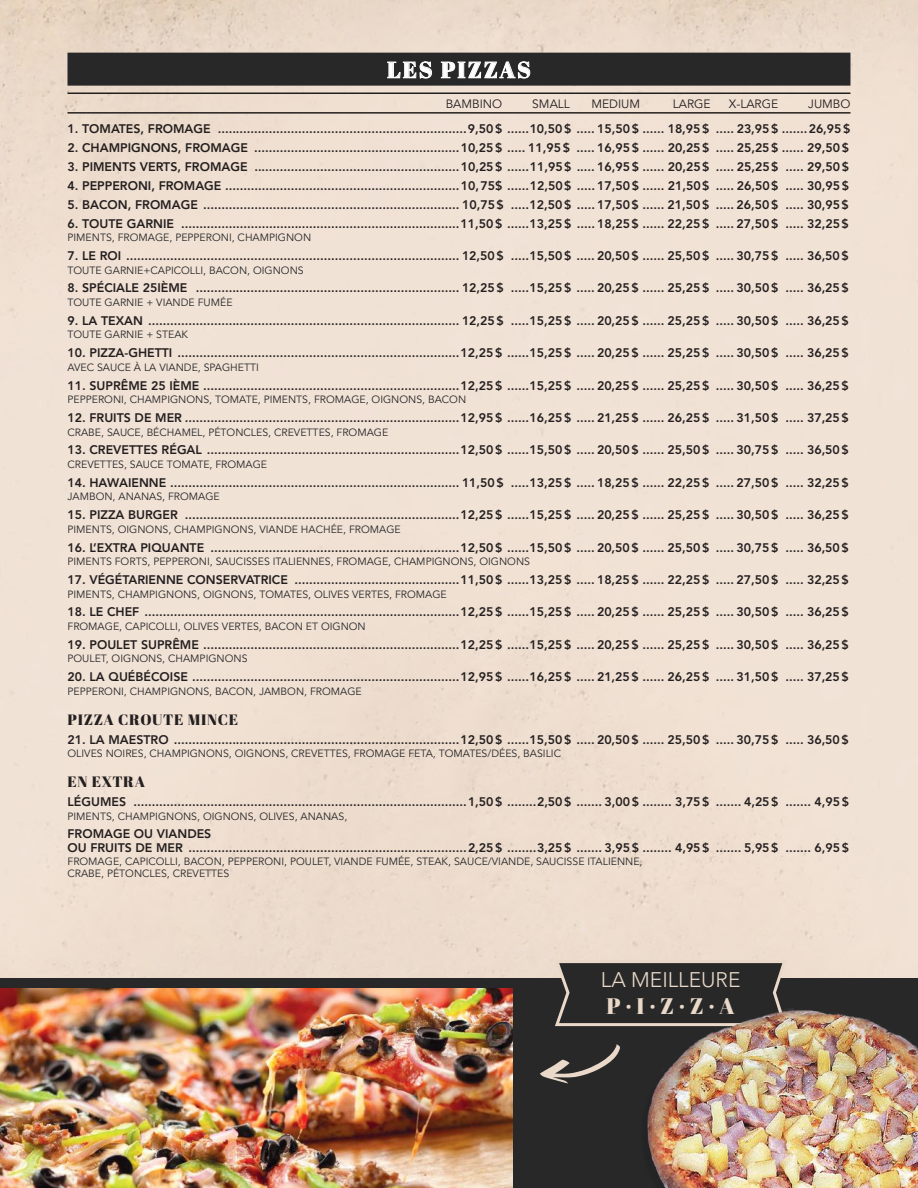
<style>
.page{position:relative;width:918px;height:1188px;background:#fff}
.page>*{position:absolute;margin:0;border:0;box-sizing:border-box;transform-origin:0 0}
.t1{font:22.5px "Abril Fatface";letter-spacing:.1em;color:#fff}
.t2{font:22.5px "Abril Fatface";color:#ead9c8}
.t3{font:300 21px "Avenir LT Std";color:#ead9c8}
.t4{font:15px "Abril Fatface";letter-spacing:.05em;color:#241f1f}
.t5{font:800 12.3px/13.5px "Avenir LT Std";color:#241f1f}
.t6{font:12px "Avenir LT Std";color:#241f1f}
.t7{font:10.5px/12px "Avenir LT Std";color:#282829}
</style>
<div class="page">
<div style="left:0;top:978px;width:918px;height:210px;background:#282829"></div>
<div style="left:68px;top:53px;width:782px;height:33px;background:#282829"></div>
<hr style="left:68px;top:93px;width:782px;height:1px;background:#241f1f">
<hr style="left:68px;top:112px;width:782px;height:2px;background:#241f1f">
<svg style="left:387px;top:61px;width:45px;height:18px"></svg>
<svg style="left:441px;top:61px;width:90px;height:18px"></svg>
<img style="left:0;top:988px;width:513px;height:200px">
<svg style="left:553px;top:959px;width:236px;height:68px"></svg>
<svg style="left:540px;top:1044px;width:80px;height:39px"></svg>
<img style="left:642px;top:1000px;width:276px;height:188px">
<h1 class="t1" style="left:387px;top:54px;width:145px">LES PIZZAS</h1>
<p class="t6" style="left:446px;top:96px;width:58px">BAMBINO</p>
<p class="t6" style="left:532px;top:96px;width:39px">SMALL</p>
<p class="t6" style="left:591px;top:96px;width:50px">MEDIUM</p>
<p class="t6" style="left:673px;top:96px;width:39px">LARGE</p>
<p class="t6" style="left:729px;top:96px;width:51px">X-LARGE</p>
<p class="t6" style="left:808px;top:96px;width:44px">JUMBO</p>
<p class="t5" style="left:68px;top:122px;width:785px">1. TOMATES, FROMAGE ....................................................................9,50$ ......10,50$ ..... 15,50$ ...... 18,95$ ..... 23,95$ .......26,95$</p>
<p class="t5" style="left:68px;top:141px;width:783px">2. CHAMPIGNONS, FROMAGE ........................................................10,25$ ..... 11,95$ ..... 16,95$ ...... 20,25$ ..... 25,25$ ...... 29,50$</p>
<p class="t5" style="left:68px;top:160px;width:783px">3. PIMENTS VERTS, FROMAGE ........................................................10,25$ ......11,95$ ..... 16,95$ ...... 20,25$ ..... 25,25$ ..... 29,50$</p>
<p class="t5" style="left:68px;top:179px;width:783px">4. PEPPERONI, FROMAGE ................................................................10,75$ ......12,50$ ..... 17,50$ ...... 21,50$ ..... 26,50$ ..... 30,95$</p>
<p class="t5" style="left:68px;top:198px;width:783px">5. BACON, FROMAGE ...................................................................... 10,75$ .....12,50$ ..... 17,50$ ...... 21,50$ ..... 26,50$ ..... 30,95$</p>
<p class="t5" style="left:68px;top:217px;width:783px">6. TOUTE GARNIE ............................................................................11,50$ ......13,25$ ..... 18,25$ ...... 22,25$ ..... 27,50$ ..... 32,25$</p>
<p class="t7" style="left:68px;top:232px;width:245px">PIMENTS, FROMAGE, PEPPERONI, CHAMPIGNON</p>
<p class="t5" style="left:68px;top:249px;width:783px">7. LE ROI ........................................................................................... 12,50$ .....15,50$ ..... 20,50$ ...... 25,50$ ..... 30,75$ ..... 36,50$</p>
<p class="t7" style="left:68px;top:264px;width:238px">TOUTE GARNIE+CAPICOLLI, BACON, OIGNONS</p>
<p class="t5" style="left:68px;top:281px;width:783px">8. SPÉCIALE 25IÈME ........................................................................ 12,25$ .....15,25$ ..... 20,25$ ...... 25,25$ ..... 30,50$ ..... 36,25$</p>
<p class="t7" style="left:68px;top:297px;width:167px">TOUTE GARNIE + VIANDE FUMÉE</p>
<p class="t5" style="left:68px;top:314px;width:783px">9. LA TEXAN ..................................................................................... 12,25$ .....15,25$ ..... 20,25$ ...... 25,25$ ..... 30,50$ ..... 36,25$</p>
<p class="t7" style="left:68px;top:329px;width:122px">TOUTE GARNIE + STEAK</p>
<p class="t5" style="left:68px;top:346px;width:783px">10. PIZZA-GHETTI .............................................................................12,25$ ......15,25$ ..... 20,25$ ...... 25,25$ ..... 30,50$ ..... 36,25$</p>
<p class="t7" style="left:68px;top:361px;width:193px">AVEC SAUCE À LA VIANDE, SPAGHETTI</p>
<p class="t5" style="left:68px;top:379px;width:783px">11. SUPRÊME 25 IÈME ......................................................................12,25$ ......15,25$ ..... 20,25$ ...... 25,25$ ..... 30,50$ ..... 36,25$</p>
<p class="t7" style="left:68px;top:394px;width:400px">PEPPERONI, CHAMPIGNONS, TOMATE, PIMENTS, FROMAGE, OIGNONS, BACON</p>
<p class="t5" style="left:68px;top:411px;width:783px">12. FRUITS DE MER ...........................................................................12,95$ ......16,25$ ..... 21,25$ ...... 26,25$ ..... 31,50$ ..... 37,25$</p>
<p class="t7" style="left:68px;top:426px;width:322px">CRABE, SAUCE, BÉCHAMEL, PÉTONCLES, CREVETTES, FROMAGE</p>
<p class="t5" style="left:68px;top:443px;width:783px">13. CREVETTES RÉGAL .....................................................................12,50$ ......15,50$ ..... 20,50$ ...... 25,50$ ..... 30,75$ ..... 36,50$</p>
<p class="t7" style="left:68px;top:459px;width:201px">CREVETTES, SAUCE TOMATE, FROMAGE</p>
<p class="t5" style="left:68px;top:476px;width:783px">14. HAWAIENNE ............................................................................... 11,50$ .....13,25$ ..... 18,25$ ...... 22,25$ ..... 27,50$ ..... 32,25$</p>
<p class="t7" style="left:68px;top:491px;width:154px">JAMBON, ANANAS, FROMAGE</p>
<p class="t5" style="left:68px;top:508px;width:783px">15. PIZZA BURGER ...........................................................................12,25$ ......15,25$ ..... 20,25$ ...... 25,25$ ..... 30,50$ ..... 36,25$</p>
<p class="t7" style="left:68px;top:523px;width:335px">PIMENTS, OIGNONS, CHAMPIGNONS, VIANDE HACHÉE, FROMAGE</p>
<p class="t5" style="left:68px;top:541px;width:783px">16. L’EXTRA PIQUANTE ....................................................................12,50$ ......15,50$ ..... 20,50$ ...... 25,50$ ..... 30,75$ ..... 36,50$</p>
<p class="t7" style="left:68px;top:556px;width:464px">PIMENTS FORTS, PEPPERONI, SAUCISSES ITALIENNES, FROMAGE, CHAMPIGNONS, OIGNONS</p>
<p class="t5" style="left:68px;top:573px;width:783px">17. VÉGÉTARIENNE CONSERVATRICE .............................................11,50$ ......13,25$ ..... 18,25$ ...... 22,25$ ..... 27,50$ ..... 32,25$</p>
<p class="t7" style="left:68px;top:588px;width:381px">PIMENTS, CHAMPIGNONS, OIGNONS, TOMATES, OLIVES VERTES, FROMAGE</p>
<p class="t5" style="left:68px;top:605px;width:783px">18. LE CHEF ......................................................................................12,25$ ......15,25$ ..... 20,25$ ...... 25,25$ ..... 30,50$ ..... 36,25$</p>
<p class="t7" style="left:68px;top:621px;width:300px">FROMAGE, CAPICOLLI, OLIVES VERTES, BACON ET OIGNON</p>
<p class="t5" style="left:68px;top:638px;width:783px">19. POULET SUPRÊME ......................................................................12,25$ ......15,25$ ..... 20,25$ ...... 25,25$ ..... 30,50$ ..... 36,25$</p>
<p class="t7" style="left:68px;top:653px;width:182px">POULET, OIGNONS, CHAMPIGNONS</p>
<p class="t5" style="left:68px;top:670px;width:783px">20. LA QUÉBÉCOISE .........................................................................12,95$ ......16,25$ ..... 21,25$ ...... 26,25$ ..... 31,50$ ..... 37,25$</p>
<p class="t7" style="left:68px;top:685px;width:296px">PEPPERONI, CHAMPIGNONS, BACON, JAMBON, FROMAGE</p>
<p class="t4" style="left:68px;top:709px;width:172px">PIZZA CROUTE MINCE</p>
<p class="t5" style="left:68px;top:733px;width:783px">21. LA MAESTRO ..............................................................................12,50$ ......15,50$ ..... 20,50$ ...... 25,50$ ..... 30,75$ ..... 36,50$</p>
<p class="t7" style="left:68px;top:748px;width:495px">OLIVES NOIRES, CHAMPIGNONS, OIGNONS, CREVETTES, FROMAGE FETA, TOMATES/DÉES, BASILIC</p>
<p class="t4" style="left:68px;top:771px;width:79px">EN EXTRA</p>
<p class="t5" style="left:68px;top:795px;width:783px">LÉGUMES ...........................................................................................1,50$ ........2,50$ ....... 3,00$ ........ 3,75$ ....... 4,25$ ....... 4,95$</p>
<p class="t7" style="left:68px;top:810px;width:281px">PIMENTS, CHAMPIGNONS, OIGNONS, OLIVES, ANANAS,</p>
<p class="t5" style="left:68px;top:827px;width:783px">FROMAGE OU VIANDES<br>OU FRUITS DE MER ............................................................................2,25$ ........3,25$ ....... 3,95$ ........ 4,95$ ....... 5,95$ ....... 6,95$</p>
<p class="t7" style="left:68px;top:856px;width:577px">FROMAGE, CAPICOLLI, BACON, PEPPERONI, POULET, VIANDE FUMÉE, STEAK, SAUCE/VIANDE, SAUCISSE ITALIENNE,<br>CRABE, PÉTONCLES, CREVETTES</p>
<h2 class="t3" style="left:601px;top:967px;width:141px">LA MEILLEURE</h2>
<h1 class="t2" style="left:607px;top:990px;width:130px">P·I·Z·Z·A</h1>
</div>
